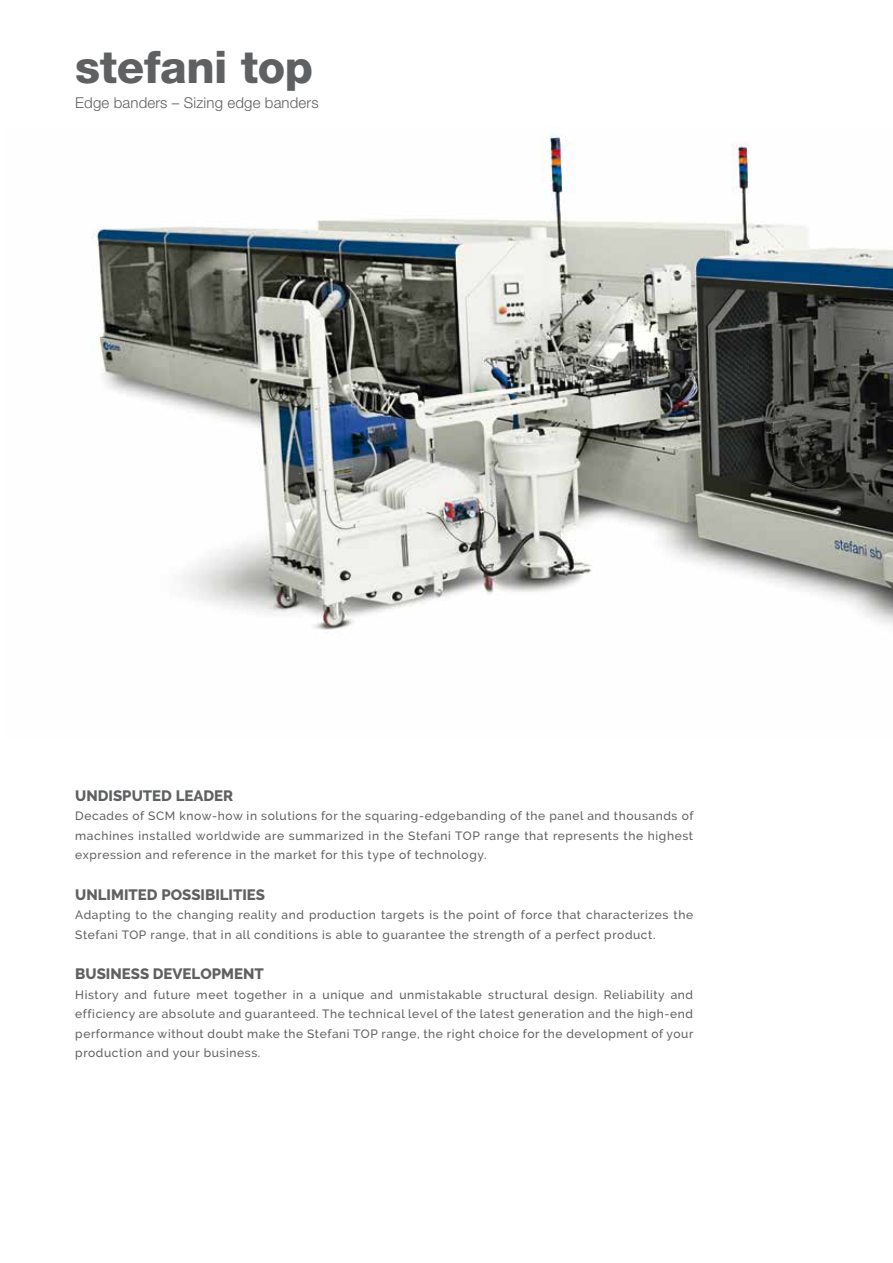
<style>
.page{position:relative;width:893px;height:1263px;background:#fff}
.page>*{position:absolute;margin:0;border:0;box-sizing:border-box;transform-origin:0 0}
.t1{font:800 45px "Helvetica Neue LT Std";letter-spacing:-.01em;color:#5f6061}
.t2{font:800 15px "Raleway";color:#5f6062}
.t3{font:300 15px "Helvetica Neue LT Std";letter-spacing:.01em;color:#5f6061}
.t4{font:500 12px/19.5px "Raleway";letter-spacing:.05em;color:#5f6062;text-align:justify}
</style>
<div class="page">
<img style="left:92px;top:134px;width:801px;height:496px">
<h1 class="t1" style="left:75px;top:40px;width:240px">stefani top</h1>
<p class="t3" style="left:75px;top:93px;width:245px">Edge banders – Sizing edge banders</p>
<p class="t2" style="left:75px;top:787px;width:160px">UNDISPUTED LEADER</p>
<p class="t4" style="left:75px;top:806px;width:620px">Decades of SCM know-how in solutions for the squaring-edgebanding of the panel and thousands of machines installed worldwide are summarized in the Stefani TOP range that represents the highest expression and reference in the market for this type of technology.</p>
<p class="t2" style="left:75px;top:886px;width:191px">UNLIMITED POSSIBILITIES</p>
<p class="t4" style="left:75px;top:905px;width:619px">Adapting to the changing reality and production targets is the point of force that characterizes the<br>Stefani TOP range, that in all conditions is able to guarantee the strength of a perfect product.</p>
<p class="t2" style="left:75px;top:965px;width:190px">BUSINESS DEVELOPMENT</p>
<p class="t4" style="left:75px;top:984px;width:620px">History and future meet together in a unique and unmistakable structural design. Reliability and efficiency are absolute and guaranteed. The technical level of the latest generation and the high-end performance without doubt make the Stefani TOP range, the right choice for the development of your production and your business.</p>
</div>
